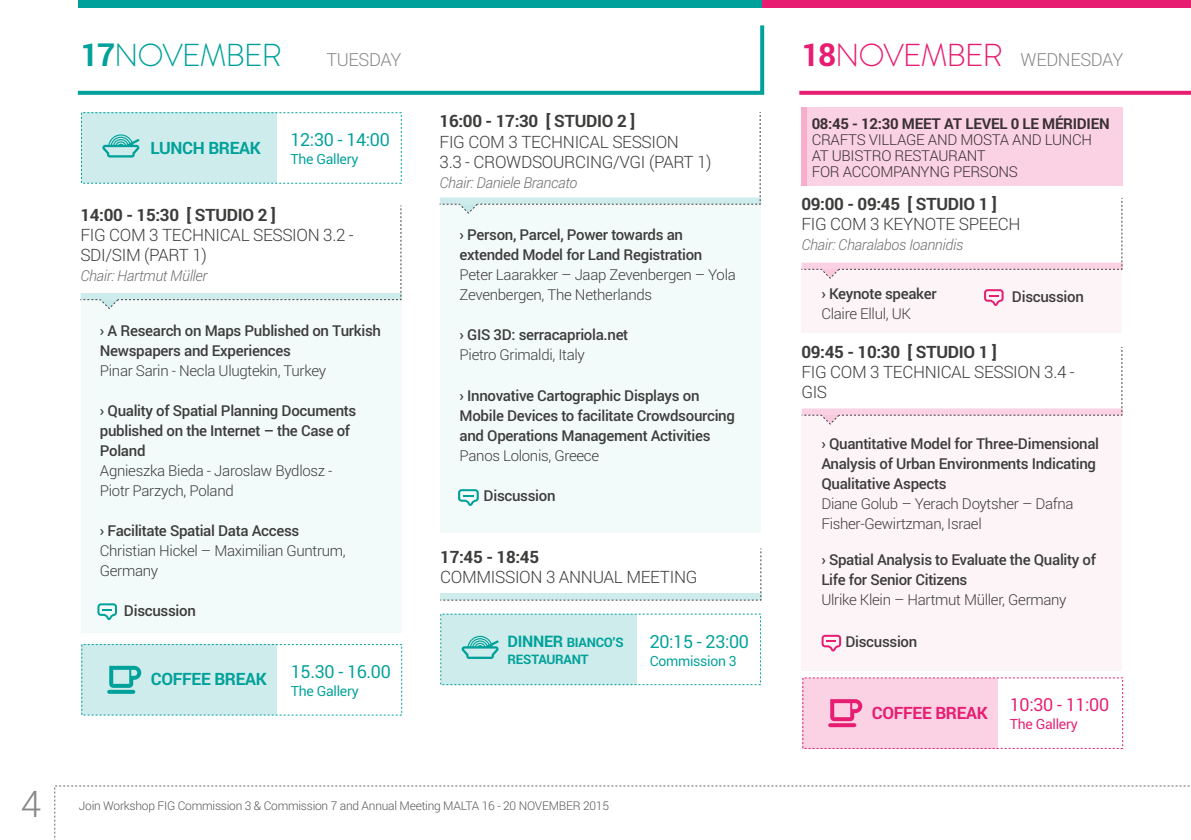
<style>
.page{position:relative;width:1191px;height:840px;background:#fff}
.page>*{position:absolute;margin:0;border:0;box-sizing:border-box;transform-origin:0 0}
.t1{font:300 36.6px "Roboto";color:#878787}
.t2{font:300 31.6px "Brandon Grotesque";letter-spacing:-.04em;color:#00a19a}
.t3{font:18px "Roboto";letter-spacing:-.02em;color:#00a19a}
.t4{font:300 18px "Roboto";letter-spacing:-.02em;color:#878787}
.t5{font:300 17px/20px "Roboto";letter-spacing:-.02em;color:#3c3c3b}
.t6{font:700 17px "Roboto";letter-spacing:-.02em;color:#3c3c3b}
.t7{font:700 17px "Roboto";letter-spacing:-.02em;color:#e71d72}
.t8{font:700 17px "Roboto";letter-spacing:-.02em;color:#00a19a}
.t9{font:500 15px/20px "Roboto";letter-spacing:-.02em;color:#3c3c3b}
.t10{font:300 15px/20px "Roboto";letter-spacing:-.02em;color:#3c3c3b}
.t11{font:italic 300 15px "Roboto";letter-spacing:-.02em;color:#706f6f}
.t12{font:700 15px "Roboto";letter-spacing:-.02em;color:#3c3c3b}
.t13{font:14px "Roboto";letter-spacing:-.02em;color:#00a19a}
.t14{font:14px "Roboto";letter-spacing:-.02em;color:#e71d72}
.t15{font:700 13px/16.8px "Roboto";letter-spacing:-.02em;color:#00a19a}
.t16{font:300 12px "Roboto";letter-spacing:-.02em;color:#575756}
.s1{font-family:"Roboto";font-weight:700}
.s2{font-weight:700;font-size:31.6px;color:#e71d72}
.s3{font-family:"Brandon Grotesque";font-size:31.6px;color:#e71d72}
.s4{font-size:15.8px}
</style>
<div class="page">
<div style="left:801px;top:269px;width:320px;height:63px;background:#fdf4f8"></div>
<div style="left:801px;top:415px;width:320px;height:255px;background:#fdf4f8"></div>
<div style="left:440px;top:205px;width:320px;height:327px;background:#f3fafa"></div>
<div style="left:81px;top:300px;width:320px;height:332px;background:#f3fafa"></div>
<svg style="left:440px;top:548px;width:322px;height:52px"></svg>
<div style="left:761px;top:0;width:362px;height:8px;background:#e71d72"></div>
<svg style="left:799px;top:90px;width:392px;height:5px;background:#eb498d"></svg>
<svg style="left:801px;top:198px;width:322px;height:81px"></svg>
<svg style="left:801px;top:347px;width:322px;height:78px"></svg>
<svg style="left:80px;top:205px;width:322px;height:105px"></svg>
<div style="left:81px;top:113px;width:196px;height:70px;background:#cdeceb"></div>
<svg style="left:102px;top:134px;width:37px;height:23px"></svg>
<div style="left:441px;top:613px;width:195px;height:71px;background:#cdeceb"></div>
<svg style="left:461px;top:635px;width:38px;height:23px"></svg>
<svg style="left:97px;top:603px;width:20px;height:16px"></svg>
<div style="left:81px;top:644px;width:196px;height:70px;background:#cdeceb"></div>
<svg style="left:107px;top:689px;width:28px;height:4px"></svg>
<svg style="left:109px;top:665px;width:32px;height:22px"></svg>
<svg style="left:439px;top:112px;width:322px;height:102px"></svg>
<svg style="left:458px;top:489px;width:21px;height:16px"></svg>
<svg style="left:984px;top:289px;width:19px;height:17px"></svg>
<svg style="left:821px;top:634px;width:20px;height:17px"></svg>
<svg style="left:54px;top:785px;width:1136px;height:53px"></svg>
<div style="left:801px;top:108px;width:322px;height:78px;background:#fad2e3"></div>
<div style="left:801px;top:108px;width:6px;height:78px;background:#f6aecc"></div>
<div style="left:78px;top:0;width:684px;height:8px;background:#00a19a"></div>
<svg style="left:77px;top:25px;width:688px;height:70px"></svg>
<div style="left:1099px;top:0;width:92px;height:8px;background:#e71d72"></div>
<div style="left:802px;top:677px;width:196px;height:71px;background:#fad2e3"></div>
<svg style="left:828px;top:722px;width:28px;height:4px"></svg>
<svg style="left:830px;top:699px;width:32px;height:21px"></svg>
<h2 class="t2" style="left:80px;top:34px;width:203px"><span class="s1">17</span>NOVEMBER</h2>
<p class="t4" style="left:326px;top:47px;width:77px">TUESDAY</p>
<p class="t4" style="left:801px;top:47px;width:323px"><span class="s2">18</span><span class="s3">NOVEMBER</span> WEDNESDAY</p>
<p class="t8" style="left:150px;top:136px;width:112px">LUNCH BREAK</p>
<p class="t3" style="left:290px;top:127px;width:101px">12:30 - 14:00</p>
<p class="t13" style="left:290px;top:149px;width:69px">The Gallery</p>
<p class="t6" style="left:80px;top:203px;width:197px">14:00 - 15:30 [ STUDIO 2 ]</p>
<p class="t5" style="left:80px;top:224px;width:275px">FIG COM 3 TECHNICAL SESSION 3.2 -<br>SDI/SIM (PART 1)</p>
<p class="t11" style="left:80px;top:265px;width:129px">Chair: Hartmut Müller</p>
<p class="t9" style="left:100px;top:320px;width:283px">› A Research on Maps Published on Turkish<br>Newspapers and Experiences</p>
<p class="t10" style="left:100px;top:360px;width:228px">Pinar Sarin - Necla Ulugtekin, Turkey</p>
<p class="t9" style="left:100px;top:400px;width:258px">› Quality of Spatial Planning Documents published on the Internet – the Case of<br>Poland</p>
<p class="t10" style="left:100px;top:460px;width:234px">Agnieszka Bieda - Jaroslaw Bydlosz -<br>Piotr Parzych, Poland</p>
<p class="t9" style="left:100px;top:520px;width:201px">› Facilitate Spatial Data Access</p>
<p class="t10" style="left:100px;top:540px;width:247px">Christian Hickel – Maximilian Guntrum,<br>Germany</p>
<p class="t9" style="left:124px;top:600px;width:73px">Discussion</p>
<p class="t8" style="left:151px;top:667px;width:117px">COFFEE BREAK</p>
<p class="t3" style="left:291px;top:658px;width:101px">15.30 - 16.00</p>
<p class="t13" style="left:291px;top:681px;width:69px">The Gallery</p>
<p class="t6" style="left:439px;top:110px;width:197px">16:00 - 17:30 [ STUDIO 2 ]</p>
<p class="t5" style="left:439px;top:131px;width:273px">FIG COM 3 TECHNICAL SESSION<br>3.3 - CROWDSOURCING/VGI (PART 1)</p>
<p class="t11" style="left:439px;top:172px;width:139px">Chair: Daniele Brancato</p>
<p class="t9" style="left:459px;top:224px;width:244px">› Person, Parcel, Power towards an extended Model for Land Registration</p>
<p class="t10" style="left:459px;top:264px;width:278px">Peter Laarakker – Jaap Zevenbergen – Yola<br>Zevenbergen, The Netherlands</p>
<p class="t9" style="left:459px;top:324px;width:170px">› GIS 3D: serracapriola.net</p>
<p class="t10" style="left:459px;top:344px;width:127px">Pietro Grimaldi, Italy</p>
<p class="t9" style="left:459px;top:384px;width:277px">› Innovative Cartographic Displays on<br>Mobile Devices to facilitate Crowdsourcing and Operations Management Activities</p>
<p class="t10" style="left:459px;top:444px;width:141px">Panos Lolonis, Greece</p>
<p class="t9" style="left:483px;top:484px;width:73px">Discussion</p>
<p class="t6" style="left:440px;top:545px;width:100px">17:45 - 18:45</p>
<p class="t5" style="left:440px;top:566px;width:259px">COMMISSION 3 ANNUAL MEETING</p>
<p class="t15" style="left:507px;top:633px;width:117px"><span class="s4">DINNER</span> BIANCO’S<br>RESTAURANT</p>
<p class="t3" style="left:649px;top:628px;width:101px">20:15 - 23:00</p>
<p class="t13" style="left:649px;top:650px;width:89px">Commission 3</p>
<h1 class="t1" style="left:21px;top:777px;width:22px">4</h1>
<p class="t16" style="left:79px;top:796px;width:531px">Join Workshop FIG Commission 3 &amp; Commission 7 and Annual Meeting MALTA 16 - 20 NOVEMBER 2015</p>
<p class="t12" style="left:811px;top:113px;width:299px">08:45 - 12:30 MEET AT LEVEL 0 LE MÉRIDIEN</p>
<p class="t10" style="left:811px;top:131px;width:282px;line-height:16px">CRAFTS VILLAGE AND MOSTA AND LUNCH<br>AT UBISTRO RESTAURANT<br>FOR ACCOMPANYNG PERSONS</p>
<p class="t6" style="left:801px;top:192px;width:197px">09:00 - 09:45 [ STUDIO 1 ]</p>
<p class="t5" style="left:801px;top:213px;width:221px">FIG COM 3 KEYNOTE SPEECH</p>
<p class="t11" style="left:801px;top:234px;width:163px">Chair: Charalabos Ioannidis</p>
<p class="t9" style="left:1012px;top:285px;width:73px">Discussion</p>
<p class="t9" style="left:821px;top:283px;width:117px">› Keynote speaker</p>
<p class="t10" style="left:821px;top:303px;width:91px">Claire Ellul, UK</p>
<p class="t6" style="left:801px;top:340px;width:197px">09:45 - 10:30 [ STUDIO 1 ]</p>
<p class="t5" style="left:801px;top:361px;width:275px">FIG COM 3 TECHNICAL SESSION 3.4 -<br>GIS</p>
<p class="t9" style="left:821px;top:433px;width:279px">› Quantitative Model for Three-Dimensional<br>Analysis of Urban Environments Indicating<br>Qualitative Aspects</p>
<p class="t10" style="left:821px;top:493px;width:254px">Diane Golub – Yerach Doytsher – Dafna<br>Fisher-Gewirtzman, Israel</p>
<p class="t9" style="left:821px;top:549px;width:276px">› Spatial Analysis to Evaluate the Quality of<br>Life for Senior Citizens</p>
<p class="t10" style="left:821px;top:589px;width:247px">Ulrike Klein – Hartmut Müller, Germany</p>
<p class="t9" style="left:845px;top:631px;width:73px">Discussion</p>
<p class="t7" style="left:871px;top:700px;width:239px">COFFEE BREAK <sup>10:30</sup> <sup>-</sup> <sup>11:00</sup></p>
<p class="t14" style="left:1009px;top:714px;width:69px">The Gallery</p>
</div>
